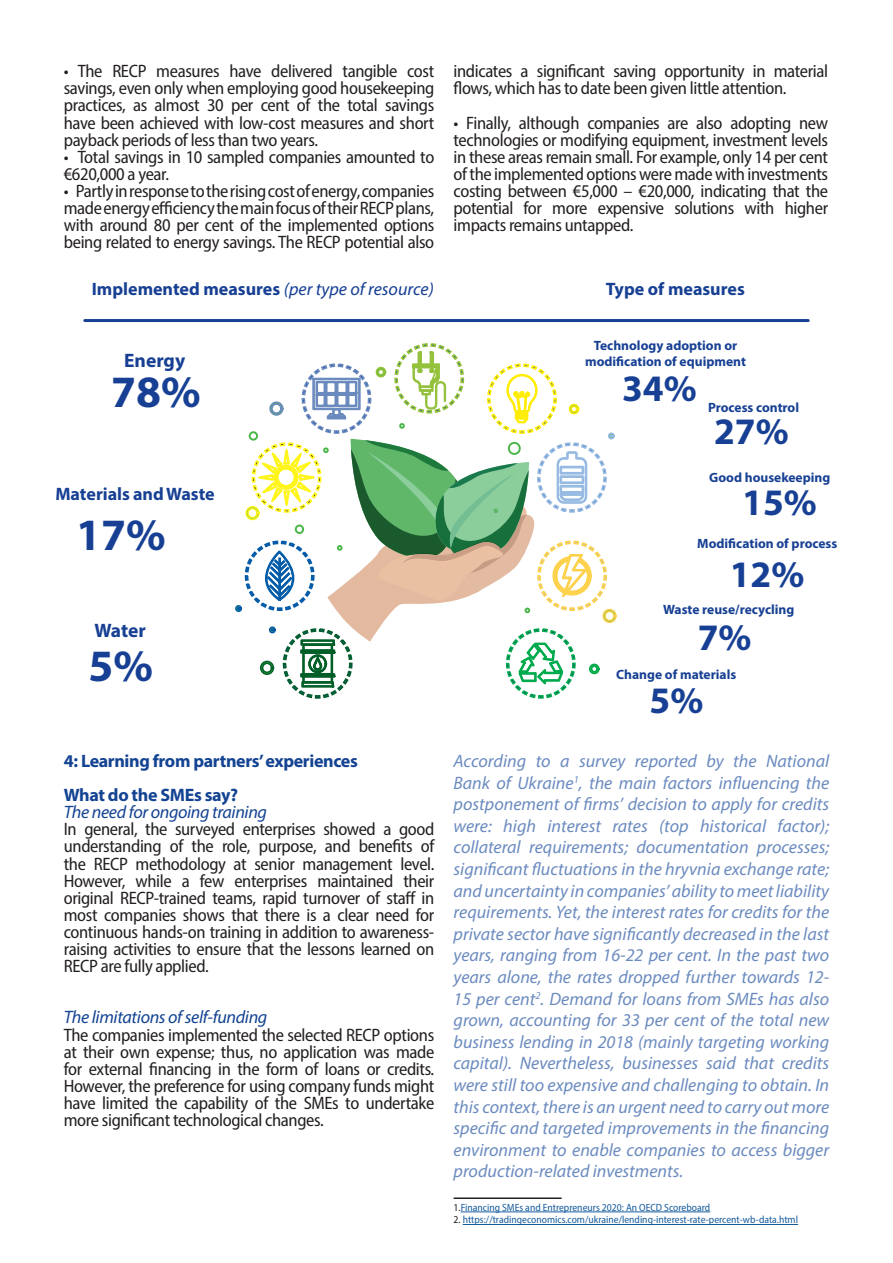
<style>
.page{position:relative;width:893px;height:1263px;background:#fff}
.page>*{position:absolute;margin:0;border:0;box-sizing:border-box;transform-origin:0 0}
.Box01_Symbol_MC1{font:700 45px "Myriad Pro";color:#174094}
.Box01_Symbol_MC1-2{font:700 37.5px "Myriad Pro";color:#174094}
.t1{font:700 19.5px "Myriad Pro";color:#174094}
.t2{font:semi-condensed 18px/17.1px "Myriad Pro";letter-spacing:-.02em;color:#231f20;text-align:justify}
.t3{font:italic 18px/21.6px "Myriad Pro";color:#6b8bbf;text-align:justify}
.t4{font:700 18px "Myriad Pro";color:#174094}
.t5{font:italic 18px "Myriad Pro";letter-spacing:-.02em;color:#134392}
.t6{font:700 18px "Myriad Pro";letter-spacing:-.02em;color:#134392}
.t7{font:700 13.5px "Myriad Pro";color:#174094}
.t8{font:semi-condensed 10.5px "Myriad Pro";color:#175d9e}
.s1{font-weight:400;font-style:italic}
.s2{color:#231f20}
</style>
<div class="page">
<svg style="left:235px;top:343px;width:382px;height:356px"></svg>
<hr style="left:454px;top:1197px;width:108px;height:2px;background:#231f20">
<hr style="left:461px;top:1211px;width:249px;height:1px;background:#175d9e">
<hr style="left:463px;top:1224px;width:335px;height:1px;background:#175d9e">
<hr style="left:85px;top:319px;width:723px;height:3px;background:#174094">
<p class="t2" style="left:64px;top:62px;width:372px">• The RECP measures have delivered tangible cost savings, even only when employing good housekeeping practices, as almost 30 per cent of the total savings have been achieved with low-cost measures and short payback periods of less than two years.</p>
<p class="t2" style="left:64px;top:148px;width:372px">• Total savings in 10 sampled companies amounted to €620,000 a year.</p>
<p class="t2" style="left:64px;top:182px;width:372px">• Partly in response to the rising cost of energy, companies made energy efficiency the main focus of their RECP plans, with around 80 per cent of the implemented options being related to energy savings. The RECP potential also</p>
<p class="t4" style="left:92px;top:277px;width:344px">Implemented measures <span class="s1">(per type of resource)</span></p>
<p class="t1" style="left:124px;top:347px;width:62px">Energy</p>
<p class="Box01_Symbol_MC1" style="left:111px;top:362px;width:91px">78%</p>
<p class="t4" style="left:55px;top:482px;width:161px">Materials and Waste</p>
<p class="Box01_Symbol_MC1" style="left:76px;top:506px;width:91px">17%</p>
<p class="t1" style="left:94px;top:617px;width:53px">Water</p>
<p class="Box01_Symbol_MC1" style="left:89px;top:637px;width:66px">5%</p>
<p class="t6" style="left:64px;top:749px;width:296px">4: Learning from partners’ experiences</p>
<p class="t6" style="left:64px;top:783px;width:176px">What do the SMEs say?</p>
<p class="t5" style="left:64px;top:801px;width:205px">The need for ongoing training</p>
<p class="t2" style="left:64px;top:820px;width:372px">In general, the surveyed enterprises showed a good understanding of the role, purpose, and benefits of the RECP methodology at senior management level.<br>However, while a few enterprises maintained their original RECP-trained teams, rapid turnover of staff in most companies shows that there is a clear need for continuous hands-on training in addition to awareness&shy;raising activities to ensure that the lessons learned on RECP are fully applied.</p>
<p class="t5" style="left:64px;top:1006px;width:205px">The limitations of self-funding</p>
<p class="t2" style="left:64px;top:1026px;width:372px">The companies implemented the selected RECP options at their own expense; thus, no application was made for external financing in the form of loans or credits.<br>However, the preference for using company funds might have limited the capability of the SMEs to undertake more significant technological changes.</p>
<p class="t2" style="left:454px;top:62px;width:376px">indicates a significant saving opportunity in material flows, which has to date been given little attention.</p>
<p class="t2" style="left:454px;top:114px;width:376px">• Finally, although companies are also adopting new technologies or modifying equipment, investment levels in these areas remain small. For example, only 14 per cent of the implemented options were made with investments costing between €5,000 – €20,000, indicating that the potential for more expensive solutions with higher impacts remains untapped.</p>
<p class="t4" style="left:606px;top:277px;width:140px">Type of measures</p>
<p class="t7" style="left:594px;top:337px;width:145px">Technology adoption or</p>
<p class="t7" style="left:585px;top:353px;width:162px">modification of equipment</p>
<p class="t7" style="left:708px;top:399px;width:93px">Process control</p>
<p class="Box01_Symbol_MC1-2" style="left:622px;top:364px;width:76px">34%</p>
<p class="Box01_Symbol_MC1-2" style="left:714px;top:407px;width:76px">27%</p>
<p class="t7" style="left:709px;top:468px;width:123px">Good housekeeping</p>
<p class="Box01_Symbol_MC1-2" style="left:742px;top:478px;width:76px">15%</p>
<p class="t7" style="left:697px;top:534px;width:142px">Modification of process</p>
<p class="Box01_Symbol_MC1-2" style="left:730px;top:549px;width:76px">12%</p>
<p class="t7" style="left:663px;top:601px;width:133px">Waste reuse/recycling</p>
<p class="Box01_Symbol_MC1-2" style="left:698px;top:613px;width:55px">7%</p>
<p class="t7" style="left:616px;top:666px;width:121px">Change of materials</p>
<p class="Box01_Symbol_MC1-2" style="left:649px;top:676px;width:55px">5%</p>
<p class="t3" style="left:454px;top:750px;width:377px">According to a survey reported by the National Bank of Ukraine<sup>1</sup>, the main factors influencing the postponement of firms’ decision to apply for credits were: high interest rates (top historical factor); collateral requirements; documentation processes; significant fluctuations in the hryvnia exchange rate; and uncertainty in companies’ ability to meet liability requirements. Yet, the interest rates for credits for the private sector have significantly decreased in the last years, ranging from 16-22 per cent. In the past two years alone, the rates dropped further towards 12- 15 per cent<sup>2</sup>. Demand for loans from SMEs has also grown, accounting for 33 per cent of the total new business lending in 2018 (mainly targeting working capital). Nevertheless, businesses said that credits were still too expensive and challenging to obtain. In this context, there is an urgent need to carry out more specific and targeted improvements in the financing environment to enable companies to access bigger production-related investments.</p>
<p class="t8" style="left:454px;top:1201px;width:258px"><span class="s2">1.</span>Financing SMEs and Entrepreneurs 2020: An OECD Scoreboard</p>
<p class="t8" style="left:454px;top:1213px;width:346px"><span class="s2">2.</span> https://tradingeconomics.com/ukraine/lending-interest-rate-percent-wb-data.html</p>
</div>
